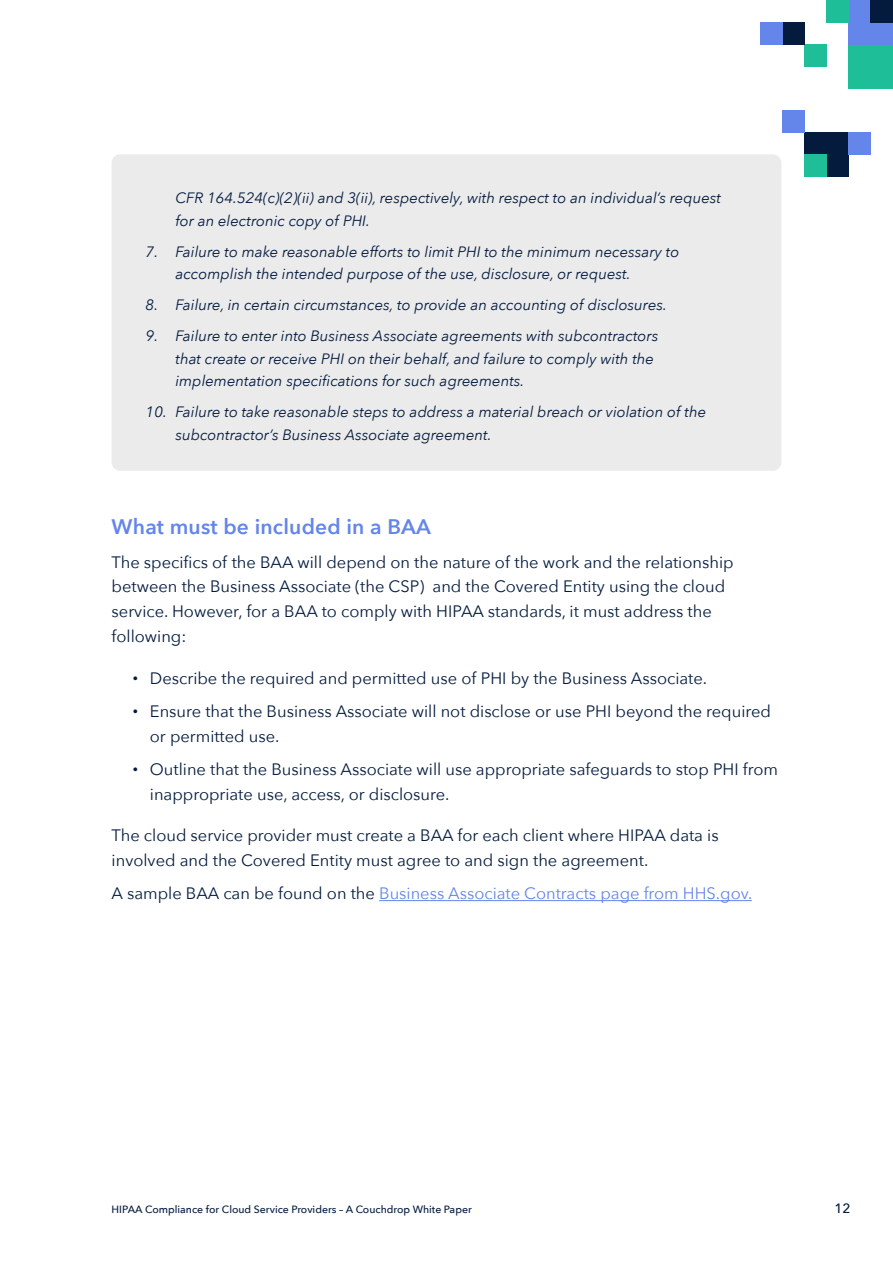
<style>
.page{position:relative;width:893px;height:1263px;background:#fff}
.page>*{position:absolute;margin:0;border:0;box-sizing:border-box;transform-origin:0 0}
.t1{font:600 21px "Avenir Next";letter-spacing:.01em;color:#6485ea}
.t2{font:16.5px/24.8px "Avenir Next";color:#041b3e}
.t3{font:16.5px "Avenir Next";color:#6485ea}
.t4{font:italic 15px/22.5px "Avenir Next";color:#041b3e}
.t5{font:500 13.5px "Avenir Next";color:#041b3e}
.t6{font:500 10.5px "Avenir Next";color:#041b3e}
.s1{font-size:10.5px}
.s2{color:#041b3e}
</style>
<div class="page">
<div style="left:849px;top:44px;width:44px;height:44px;background:#1ebe99"></div>
<div style="left:849px;top:0;width:44px;height:44px;background:#6485ea"></div>
<div style="left:804px;top:133px;width:45px;height:44px;background:#041b3e"></div>
<div style="left:871px;top:0;width:22px;height:22px;background:#041b3e"></div>
<div style="left:826px;top:0;width:23px;height:22px;background:#1ebe99"></div>
<div style="left:804px;top:44px;width:22px;height:22px;background:#1ebe99"></div>
<div style="left:804px;top:155px;width:22px;height:22px;background:#1ebe99"></div>
<div style="left:782px;top:111px;width:22px;height:22px;background:#6485ea"></div>
<div style="left:849px;top:133px;width:22px;height:22px;background:#6485ea"></div>
<div style="left:782px;top:22px;width:22px;height:22px;background:#041b3e"></div>
<div style="left:760px;top:22px;width:22px;height:22px;background:#6485ea"></div>
<hr style="left:379px;top:900px;width:373px;height:1px;background:#6485ea">
<div style="left:112px;top:154px;width:669px;height:317px;background:#ebebec;border-radius:9px"></div>
<p class="t4" style="left:175px;top:186px;width:547px">CFR 164.524(c)(2)(ii) and 3(ii), respectively, with respect to an individual’s request for an electronic copy of PHI.</p>
<p class="t4" style="left:175px;top:240px;width:505px;text-indent:-30px">7. Failure to make reasonable efforts to limit PHI to the minimum necessary to accomplish the intended purpose of the use, disclosure, or request.</p>
<p class="t4" style="left:146px;top:293px;width:523px">8. Failure, in certain circumstances, to provide an accounting of disclosures.</p>
<p class="t4" style="left:175px;top:324px;width:485px;text-indent:-30px">9. Failure to enter into Business Associate agreements with subcontractors that create or receive PHI on their behalf, and failure to comply with the implementation specifications for such agreements.</p>
<p class="t4" style="left:175px;top:400px;width:532px;text-indent:-30px">10. Failure to take reasonable steps to address a material breach or violation of the subcontractor’s Business Associate agreement.</p>
<p class="t1" style="left:112px;top:509px;width:321px">What must be included in a BAA</p>
<p class="t2" style="left:112px;top:549px;width:623px">The specifics of the BAA will depend on the nature of the work and the relationship between the Business Associate (the CSP) and the Covered Entity using the cloud service. However, for a BAA to comply with HIPAA standards, it must address the following:</p>
<p class="t2" style="left:133px;top:665px;width:576px"><span class="s1">•</span> Describe the required and permitted use of PHI by the Business Associate.</p>
<p class="t2" style="left:150px;top:698px;width:623px;text-indent:-17px"><span class="s1">•</span> Ensure that the Business Associate will not disclose or use PHI beyond the required or permitted use.</p>
<p class="t2" style="left:150px;top:756px;width:630px;text-indent:-17px"><span class="s1">•</span> Outline that the Business Associate will use appropriate safeguards to stop PHI from inappropriate use, access, or disclosure.</p>
<p class="t2" style="left:112px;top:822px;width:609px">The cloud service provider must create a BAA for each client where HIPAA data is involved and the Covered Entity must agree to and sign the agreement.</p>
<p class="t3" style="left:112px;top:880px;width:642px"><span class="s2">A sample BAA can be found on the</span> Business Associate Contracts page from HHS.gov.</p>
<p class="t6" style="left:112px;top:1200px;width:362px">HIPAA Compliance for Cloud Service Providers – A Couchdrop White Paper</p>
<p class="t5" style="left:834px;top:1197px;width:18px">12</p>
</div>
